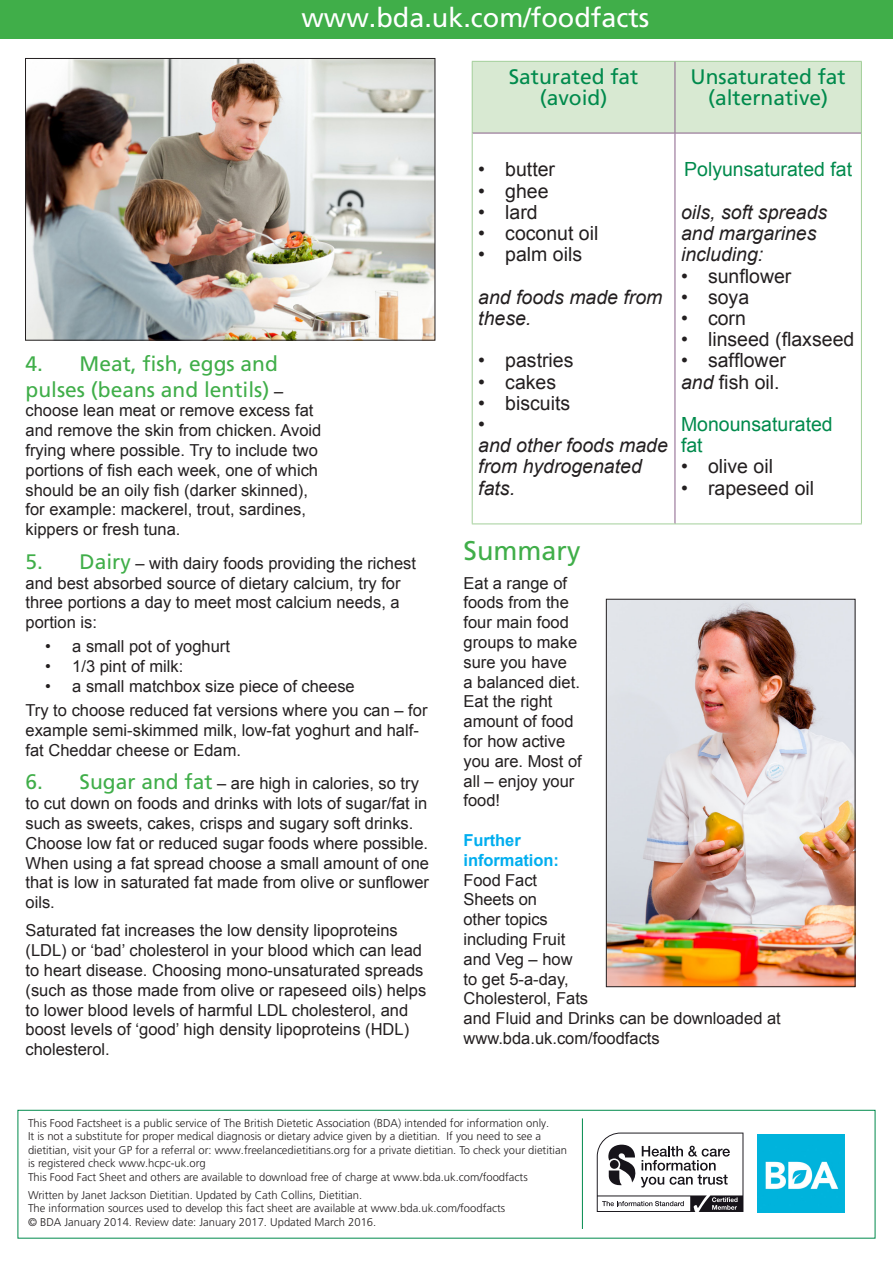
<style>
.page{position:relative;width:893px;height:1263px;background:#fff}
.page>*{position:absolute;margin:0;border:0;box-sizing:border-box;transform-origin:0 0}
.t1{font:27px "Frutiger LT Pro";color:#fff}
.t2{font:27px "Frutiger LT Pro";color:#40ae49}
.t3{font:21px "Frutiger LT Pro";color:#008a4c}
.t4{font:21px/25.2px "Frutiger LT Pro";color:#40ae49}
.t5{font:19.5px "Arial";color:#231f20}
.t6{font:italic 19.5px/21.1px "Arial";color:#231f20}
.t7{font:19.5px "Arial";color:#008a4c}
.t8{font:16.5px/19.8px "Arial";color:#231f20}
.t9{font:300 11.25px/13.5px "Frutiger LT Pro";color:#231f20}
.s1{font-family:"Arial";font-size:16.5px;color:#231f20}
.s2{font-family:"Frutiger LT Pro";font-size:21px;color:#40ae49}
.s3{font-style:italic}
.s4{font-weight:700;color:#00aeef}
</style>
<div class="page">
<div style="left:0;top:0;width:893px;height:38px;background:#40ae49"></div>
<div style="left:18px;top:1110px;width:857px;height:128px;background:#fff;border:1px solid #008a4c"></div>
<hr style="left:582px;top:1118px;width:1px;height:111px;background:#008a4c">
<svg style="left:597px;top:1132px;width:146px;height:80px"></svg>
<img style="left:757px;top:1135px;width:88px;height:77px">
<img style="left:27px;top:60px;width:406px;height:279px">
<div style="left:25px;top:58px;width:410px;height:283px;border:1px solid #231f20"></div>
<div style="left:473px;top:62px;width:388px;height:71px;background:#d8e9d2"></div>
<hr style="left:861px;top:133px;width:1px;height:390px;background:#a3cf9a">
<hr style="left:675px;top:523px;width:187px;height:1px;background:#a3cf9a">
<hr style="left:472px;top:61px;width:203px;height:1px;background:#a3cf9a">
<hr style="left:472px;top:62px;width:1px;height:71px;background:#a3cf9a">
<hr style="left:473px;top:133px;width:202px;height:1px;background:#896189">
<hr style="left:675px;top:133px;width:1px;height:390px;background:#896189">
<hr style="left:472px;top:133px;width:1px;height:390px;background:#a3cf9a">
<hr style="left:472px;top:523px;width:203px;height:1px;background:#a3cf9a">
<hr style="left:675px;top:61px;width:187px;height:1px;background:#a3cf9a">
<hr style="left:861px;top:62px;width:1px;height:71px;background:#a3cf9a">
<hr style="left:675px;top:62px;width:1px;height:71px;background:#896189">
<hr style="left:675px;top:133px;width:186px;height:1px;background:#896189">
<img style="left:608px;top:601px;width:245px;height:384px">
<div style="left:606px;top:599px;width:249px;height:388px;border:1px solid #231f20"></div>
<p class="t1" style="left:301px;top:1px;width:350px">www.bda.uk.com/foodfacts</p>
<p class="t3" style="left:509px;top:64px;width:131px">Saturated fat</p>
<p class="t3" style="left:540px;top:85px;width:69px">(avoid)</p>
<p class="t3" style="left:691px;top:64px;width:157px">Unsaturated fat</p>
<p class="t3" style="left:708px;top:85px;width:122px">(alternative)</p>
<p class="t4" style="left:26px;top:351px;width:259px">4. Meat, fish, eggs and pulses (beans and lentils) <span class="s1">–</span></p>
<p class="t8" style="left:26px;top:401px;width:297px">choose lean meat or remove excess fat and remove the skin from chicken. Avoid frying where possible. Try to include two portions of fish each week, one of which should be an oily fish (darker skinned), for example: mackerel, trout, sardines, kippers or fresh tuna.</p>
<p class="t8" style="left:26px;top:553px;width:392px"><span class="s2">5. Dairy</span> – with dairy foods providing the richest and best absorbed source of dietary calcium, try for three portions a day to meet most calcium needs, a portion is:</p>
<p class="t8" style="left:45px;top:637px;width:186px">• a small pot of yoghurt</p>
<p class="t8" style="left:45px;top:657px;width:139px">• 1/3 pint of milk:</p>
<p class="t8" style="left:45px;top:676px;width:311px">• a small matchbox size piece of cheese</p>
<p class="t8" style="left:26px;top:700px;width:403px">Try to choose reduced fat versions where you can – for example semi-skimmed milk, low-fat yoghurt and half&shy;fat Cheddar cheese or Edam.</p>
<p class="t8" style="left:26px;top:774px;width:405px"><span class="s2">6. Sugar and fat</span> – are high in calories, so try to cut down on foods and drinks with lots of sugar/fat in such as sweets, cakes, crisps and sugary soft drinks.<br>Choose low fat or reduced sugar foods where possible.<br>When using a fat spread choose a small amount of one that is low in saturated fat made from olive or sunflower oils.</p>
<p class="t8" style="left:26px;top:921px;width:402px">Saturated fat increases the low density lipoproteins (LDL) or ‘bad’ cholesterol in your blood which can lead to heart disease. Choosing mono-unsaturated spreads (such as those made from olive or rapeseed oils) helps to lower blood levels of harmful LDL cholesterol, and boost levels of ‘good’ high density lipoproteins (HDL) cholesterol.</p>
<p class="t5" style="left:478px;top:157px;width:78px">• butter</p>
<p class="t5" style="left:478px;top:178px;width:72px">• ghee</p>
<p class="t5" style="left:478px;top:199px;width:61px">• lard</p>
<p class="t5" style="left:478px;top:220px;width:122px">• coconut oil</p>
<p class="t5" style="left:478px;top:242px;width:105px">• palm oils</p>
<p class="t6" style="left:478px;top:287px;width:186px">and foods made from these.</p>
<p class="t5" style="left:478px;top:348px;width:97px">• pastries</p>
<p class="t5" style="left:478px;top:369px;width:79px">• cakes</p>
<p class="t5" style="left:478px;top:390px;width:94px">• biscuits</p>
<p class="t5" style="left:478px;top:411px;width:8px">•</p>
<p class="t6" style="left:478px;top:435px;width:191px">and other foods made from hydrogenated fats.</p>
<p class="t7" style="left:684px;top:157px;width:170px">Polyunsaturated fat</p>
<p class="t6" style="left:681px;top:202px;width:148px">oils, soft spreads and margarines including:</p>
<p class="t5" style="left:681px;top:263px;width:112px">• sunflower</p>
<p class="t5" style="left:681px;top:284px;width:70px">• soya</p>
<p class="t5" style="left:681px;top:305px;width:66px">• corn</p>
<p class="t5" style="left:681px;top:327px;width:175px">• linseed (flaxseed</p>
<p class="t5" style="left:681px;top:348px;width:107px">• safflower</p>
<p class="t5" style="left:681px;top:369px;width:100px"><span class="s3">and</span> fish oil.</p>
<p class="t7" style="left:681px;top:411px;width:153px">Monounsaturated</p>
<p class="t7" style="left:681px;top:433px;width:23px">fat</p>
<p class="t5" style="left:681px;top:454px;width:94px">• olive oil</p>
<p class="t5" style="left:681px;top:475px;width:135px">• rapeseed oil</p>
<p class="t2" style="left:463px;top:535px;width:119px">Summary</p>
<p class="t8" style="left:463px;top:573px;width:120px">Eat a range of foods from the four main food groups to make sure you have<br>a balanced diet.<br>Eat the right amount of food for how active you are. Most of all – enjoy your food!</p>
<p class="t8" style="left:463px;top:830px;width:319px"><span class="s4">Further<br>information:<br></span>Food Fact<br>Sheets on<br>other topics<br>including Fruit<br>and Veg – how<br>to get 5-a-day,<br>Cholesterol, Fats<br>and Fluid and Drinks can be downloaded at</p>
<p class="t8" style="left:463px;top:1028px;width:198px">www.bda.uk.com/foodfacts</p>
<p class="t9" style="left:28px;top:1116px;width:540px">This Food Factsheet is a public service of The British Dietetic Association (BDA) intended for information only.<br>It is not a substitute for proper medical diagnosis or dietary advice given by a dietitian. If you need to see a dietitian, visit your GP for a referral or: www.freelancedietitians.org for a private dietitian. To check your dietitian is registered check www.hcpc-uk.org</p>
<p class="t9" style="left:28px;top:1170px;width:501px">This Food Fact Sheet and others are available to download free of charge at www.bda.uk.com/foodfacts</p>
<p class="t9" style="left:28px;top:1188px;width:336px">Written by Janet Jackson Dietitian. Updated by Cath Collins, Dietitian.</p>
<p class="t9" style="left:28px;top:1201px;width:479px">The information sources used to develop this fact sheet are available at www.bda.uk.com/foodfacts</p>
<p class="t9" style="left:28px;top:1215px;width:350px">© BDA January 2014. Review date: January 2017. Updated March 2016.</p>
</div>
